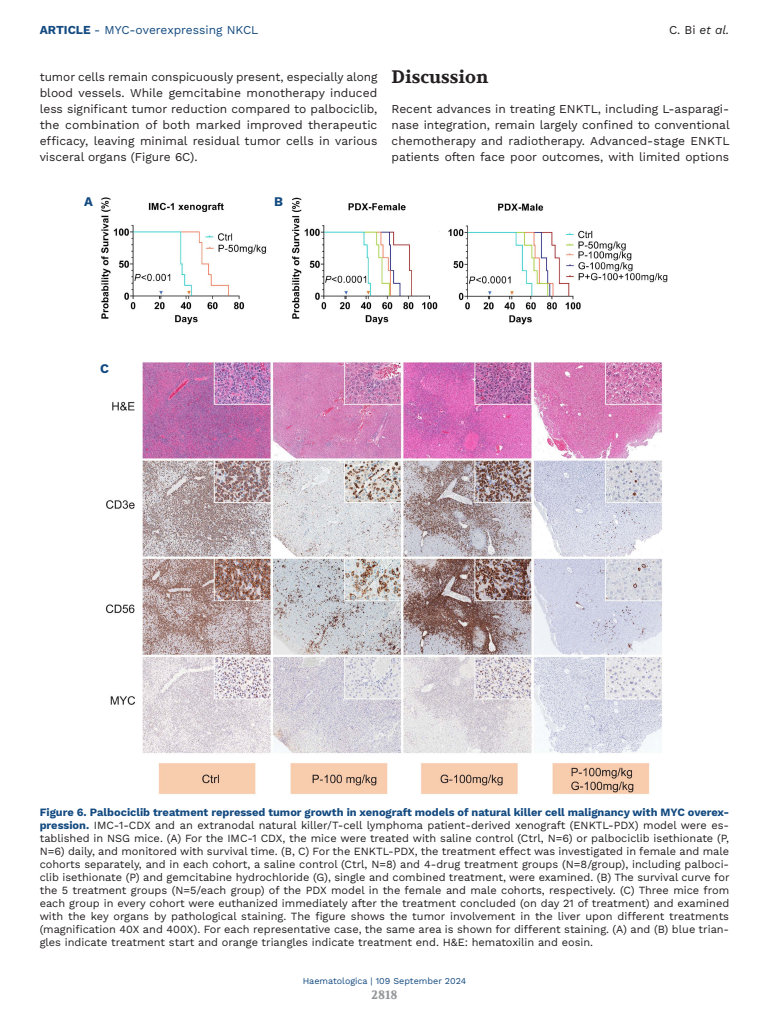
<style>
.page{position:relative;width:769px;height:1024px;background:#fff}
.page>*{position:absolute;margin:0;border:0;box-sizing:border-box;transform-origin:0 0}
.TITOLO_c18{font:700 18px "Volkhov";color:#231f20}
.LETTERE_Figure{font:700 13px "Work Sans";color:#134a80}
.TESTO{font:12px/16px "Work Sans";color:#231f20;text-align:justify}
.t1{font:12px "Work Sans";color:#134a80}
.t2{font:italic 12px "Work Sans";color:#231f20}
.t3{font:700 12px "Volkhov";color:#939598}
.DIDA_Figura{font:11px/13px "Work Sans";color:#231f20;text-align:justify}
.t4{font:9px "Work Sans";color:#134a80}
.s1{font-weight:700}
.s2{font-style:normal}
.s3{font-weight:700;color:#134a80}
</style>
<div class="page">
<img style="left:101px;top:197px;width:567px;height:598px">
<p class="t1" style="left:40px;top:21px;width:220px"><span class="s1">ARTICLE</span> - MYC-overexpressing NKCL</p>
<p class="t2" style="left:668px;top:21px;width:62px"><span class="s2">C. Bi</span> et al.</p>
<p class="TESTO" style="left:40px;top:69px;width:339px">tumor cells remain conspicuously present, especially along blood vessels. While gemcitabine monotherapy induced less significant tumor reduction compared to palbociclib, the combination of both marked improved therapeutic efficacy, leaving minimal residual tumor cells in various visceral organs (Figure 6C).</p>
<p class="TITOLO_c18" style="left:391px;top:66px;width:98px">Discussion</p>
<p class="TESTO" style="left:391px;top:101px;width:339px">Recent advances in treating ENKTL, including L-asparagi&shy;nase integration, remain largely confined to conventional chemotherapy and radiotherapy. Advanced-stage ENKTL patients often face poor outcomes, with limited options</p>
<p class="LETTERE_Figure" style="left:84px;top:193px;width:10px">A</p>
<p class="LETTERE_Figure" style="left:100px;top:361px;width:10px">C</p>
<p class="LETTERE_Figure" style="left:274px;top:193px;width:10px">B</p>
<p class="DIDA_Figura" style="left:40px;top:805px;width:691px"><span class="s3">Figure 6. Palbociclib treatment repressed tumor growth in xenograft models of natural killer cell malignancy with MYC overex&shy;pression.</span> IMC-1-CDX and an extranodal natural killer/T-cell lymphoma patient-derived xenograft (ENKTL-PDX) model were es&shy;tablished in NSG mice. (A) For the IMC-1 CDX, the mice were treated with saline control (Ctrl, N=6) or palbociclib isethionate (P, N=6) daily, and monitored with survival time. (B, C) For the ENKTL-PDX, the treatment effect was investigated in female and male cohorts separately, and in each cohort, a saline control (Ctrl, N=8) and 4-drug treatment groups (N=8/group), including palboci&shy;clib isethionate (P) and gemcitabine hydrochloride (G), single and combined treatment, were examined. (B) The survival curve for the 5 treatment groups (N=5/each group) of the PDX model in the female and male cohorts, respectively. (C) Three mice from each group in every cohort were euthanized immediately after the treatment concluded (on day 21 of treatment) and examined with the key organs by pathological staining. The figure shows the tumor involvement in the liver upon different treatments (magnification 40X and 400X). For each representative case, the same area is shown for different staining. (A) and (B) blue trian&shy;gles indicate treatment start and orange triangles indicate treatment end. H&amp;E: hematoxilin and eosin.</p>
<p class="t4" style="left:302px;top:974px;width:165px">Haematologica | 109 September 2024</p>
<p class="t3" style="left:371px;top:987px;width:27px">2818</p>
</div>
